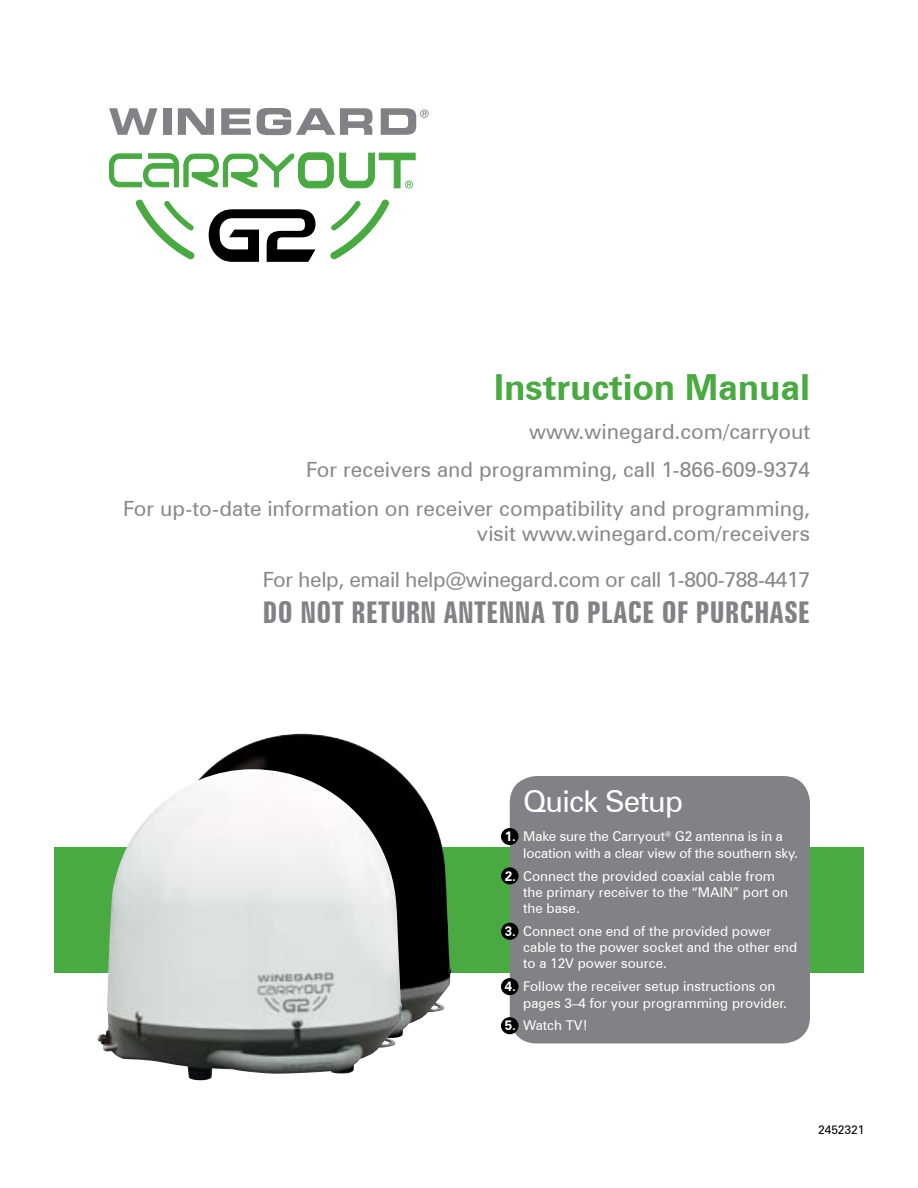
<style>
.page{position:relative;width:918px;height:1188px;background:#fff}
.page>*{position:absolute;margin:0;border:0;box-sizing:border-box;transform-origin:0 0}
.t1{font:700 36px "Zurich BT";letter-spacing:-.005em;color:#49aa42}
.t2{font:700 extra-condensed 30px "Zurich BT";letter-spacing:.015em;color:#808285}
.t3{font:30px "Zurich BT";letter-spacing:-.03em;color:#fff}
.t4{font:21px/38.7px "Zurich BT";color:#86888a;text-align:right}
.t5{font:21px/45.9px "Zurich BT";letter-spacing:-.02em;color:#86888a;text-align:right}
.t6{font:13.5px/16.2px "Zurich BT";color:#fff}
.t7{font:700 13.5px "Zurich BT";color:#fff}
.t8{font:12px "Zurich BT";color:#000}
.s1{font-weight:700}
</style>
<div class="page">
<svg style="left:109px;top:108px;width:48px;height:27px"></svg>
<div style="left:163px;top:108px;width:9px;height:27px;background:#808285"></div>
<svg style="left:178px;top:108px;width:36px;height:27px"></svg>
<svg style="left:221px;top:108px;width:30px;height:27px"></svg>
<svg style="left:257px;top:108px;width:115px;height:27px"></svg>
<svg style="left:381px;top:108px;width:48px;height:27px"></svg>
<svg style="left:109px;top:152px;width:307px;height:37px"></svg>
<svg style="left:330px;top:199px;width:59px;height:60px"></svg>
<svg style="left:135px;top:199px;width:60px;height:60px"></svg>
<svg style="left:209px;top:209px;width:107px;height:53px"></svg>
<div style="left:55px;top:848px;width:809px;height:125px;background:#49aa42"></div>
<div style="left:510px;top:776px;width:300px;height:267px;background:#808285;border-radius:27px"></div>
<div style="left:501px;top:828px;width:18px;height:17px;background:#000;border-radius:50%"></div>
<div style="left:501px;top:867px;width:18px;height:17px;background:#000;border-radius:50%"></div>
<div style="left:501px;top:923px;width:18px;height:17px;background:#000;border-radius:50%"></div>
<div style="left:501px;top:978px;width:18px;height:17px;background:#000;border-radius:50%"></div>
<div style="left:501px;top:1017px;width:18px;height:17px;background:#000;border-radius:50%"></div>
<img style="left:209px;top:734px;width:242px;height:302px">
<img style="left:97px;top:769px;width:305px;height:311px">
<h1 class="t1" style="left:494px;top:365px;width:318px">Instruction Manual</h1>
<h3 class="t4" style="left:123px;top:412px;width:688px">www.winegard.com/carryout<br>For receivers and programming, call 1-866-609-9374<br>For up-to-date information on receiver compatibility and programming,</h3>
<h3 class="t5" style="left:263px;top:511px;width:549px">visit www.winegard.com/receivers<br>For help, email help@winegard.com or call 1-800-788-4417</h3>
<h2 class="t2" style="left:263px;top:595px;width:549px">DO NOT RETURN ANTENNA TO PLACE OF PURCHASE</h2>
<h2 class="t3" style="left:523px;top:783px;width:161px">Quick Setup</h2>
<p class="t6" style="left:523px;top:828px;width:276px">Make sure the Carryout<sup>®</sup> G2 antenna is in a location with a clear view of the southern sky.</p>
<p class="t6" style="left:523px;top:868px;width:266px">Connect the provided coaxial cable from the primary receiver to the “MAIN” port on the base.</p>
<p class="t6" style="left:523px;top:923px;width:275px">Connect one end of the provided power cable to the power socket and the other end to a 12V power source.</p>
<p class="t6" style="left:523px;top:978px;width:265px">Follow the receiver setup instructions on pages 3–4 for your programming provider.</p>
<p class="t6" style="left:505px;top:1017px;width:85px"><span class="s1">5.</span> Watch TV!</p>
<p class="t7" style="left:505px;top:828px;width:13px">1.</p>
<p class="t7" style="left:505px;top:868px;width:13px">2.</p>
<p class="t7" style="left:505px;top:923px;width:13px">3.</p>
<p class="t7" style="left:505px;top:978px;width:13px">4.</p>
<p class="t8" style="left:818px;top:1123px;width:48px">2452321</p>
</div>
